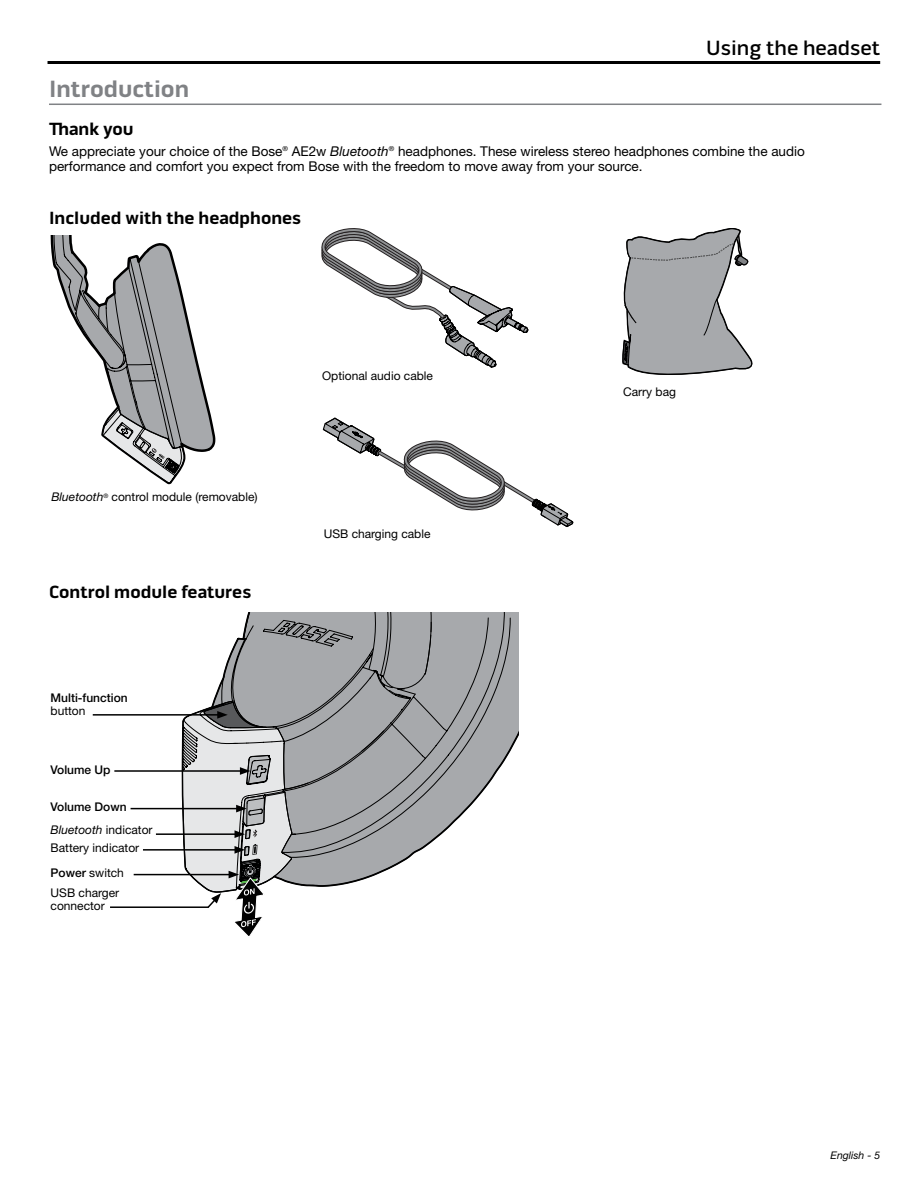
<style>
.page{position:relative;width:918px;height:1188px;background:#fff}
.page>*{position:absolute;margin:0;border:0;box-sizing:border-box;transform-origin:0 0}
.t1{font:700 24px "Bose Gothic";color:#808285}
.t2{font:500 21px "Bose Gothic";color:#000}
.t3{font:700 18px "Bose Gothic";color:#000}
.t4{font:13.5px/15px "Helvetica Neue";color:#000}
.t5{font:12px/17.9px "Helvetica Neue";color:#000}
.t6{font:500 12px "Helvetica Neue";color:#000}
.t7{font:italic 10.5px "Helvetica Neue";color:#000}
.s1{font-style:italic}
.s2{font-weight:500}
</style>
<div class="page">
<hr style="left:48px;top:61px;width:832px;height:3px;background:#000">
<hr style="left:49px;top:104px;width:832px;height:1px;background:#808285">
<svg style="left:51px;top:236px;width:165px;height:249px"></svg>
<svg style="left:321px;top:228px;width:207px;height:140px"></svg>
<svg style="left:323px;top:418px;width:250px;height:109px"></svg>
<svg style="left:622px;top:228px;width:130px;height:147px"></svg>
<svg style="left:293px;top:613px;width:225px;height:274px"></svg>
<svg style="left:293px;top:613px;width:138px;height:258px;background:#9ea0a3"></svg>
<hr style="left:93px;top:714px;width:127px;height:2px;background:#000">
<hr style="left:114px;top:770px;width:128px;height:2px;background:#000">
<hr style="left:156px;top:833px;width:81px;height:2px;background:#000">
<hr style="left:131px;top:808px;width:107px;height:1px;background:#000">
<hr style="left:143px;top:849px;width:94px;height:2px;background:#000">
<hr style="left:134px;top:874px;width:97px;height:1px;background:#000">
<hr style="left:110px;top:906px;width:99px;height:2px;background:#000">
<svg style="left:182px;top:613px;width:111px;height:323px"></svg>
<h2 class="t2" style="left:706px;top:36px;width:171px">Using the headset</h2>
<h1 class="t1" style="left:49px;top:74px;width:142px">Introduction</h1>
<h3 class="t3" style="left:49px;top:118px;width:86px">Thank you</h3>
<p class="t4" style="left:49px;top:143px;width:757px">We appreciate your choice of the Bose<sup>®</sup> AE2w <span class="s1">Bluetooth</span><sup>®</sup> headphones. These wireless stereo headphones combine the audio performance and comfort you expect from Bose with the freedom to move away from your source.</p>
<h3 class="t3" style="left:49px;top:207px;width:254px">Included with the headphones</h3>
<p class="t5" style="left:51px;top:488px;width:208px"><span class="s1">Bluetooth</span><sup>®</sup> control module (removable)</p>
<h3 class="t3" style="left:49px;top:581px;width:204px">Control module features</h3>
<p class="t6" style="left:51px;top:691px;width:79px">Multi-function</p>
<p class="t5" style="left:51px;top:701px;width:36px">button</p>
<p class="t6" style="left:51px;top:762px;width:62px">Volume Up</p>
<p class="t6" style="left:51px;top:800px;width:78px">Volume Down</p>
<p class="t5" style="left:51px;top:821px;width:104px"><span class="s1">Bluetooth</span> indicator<br>Battery indicator</p>
<p class="t5" style="left:51px;top:886px;width:70px;line-height:12.8px">USB charger connector</p>
<p class="t5" style="left:51px;top:863px;width:75px"><span class="s2">Power</span> switch</p>
<p class="t5" style="left:322px;top:367px;width:112px">Optional audio cable</p>
<p class="t5" style="left:324px;top:524px;width:108px">USB charging cable</p>
<p class="t5" style="left:623px;top:383px;width:54px">Carry bag</p>
<p class="t7" style="left:831px;top:1149px;width:51px">English - 5</p>
</div>
